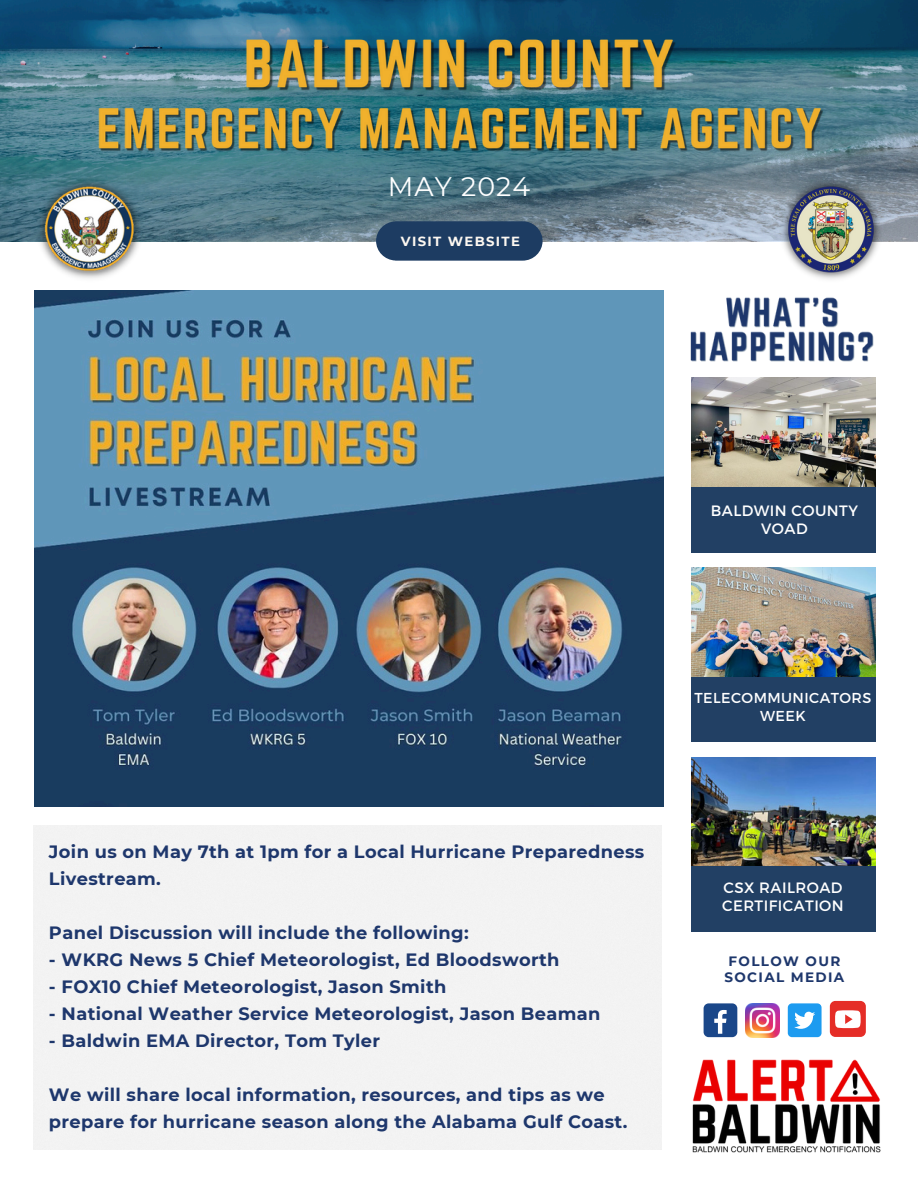
<style>
.page{position:relative;width:918px;height:1188px;background:#fff}
.page>*{position:absolute;margin:0;border:0;box-sizing:border-box;transform-origin:0 0}
.t1{font:26.85px "Montserrat";letter-spacing:.04em;color:#fff}
.t2{font:700 17.85px/27px "Montserrat";letter-spacing:.02em;color:#1e376c}
.t3{font:15px/18px "Montserrat";letter-spacing:.03em;color:#fff;text-align:center}
.t4{font:14.4px/18px "Montserrat";letter-spacing:.03em;color:#fff;text-align:center}
.t5{font:700 13.5px/16.8px "Montserrat";letter-spacing:.1em;color:#1e376c}
.t6{font:700 13.2px "Montserrat";letter-spacing:.1em;color:#fdf8f1}
</style>
<div class="page">
<svg style="left:0;top:0;width:918px;height:241px;background:#447287"></svg>
<img style="left:691px;top:757px;width:185px;height:110px">
<div style="left:691px;top:867px;width:185px;height:65px;background:#224064"></div>
<img style="left:35px;top:174px;width:110px;height:105px">
<img style="left:778px;top:174px;width:107px;height:106px">
<div style="left:376px;top:221px;width:167px;height:40px;background:#1d3c62"></div>
<img style="left:692px;top:1059px;width:189px;height:94px">
<img style="left:244px;top:30px;width:436px;height:68px">
<img style="left:95px;top:98px;width:732px;height:65px">
<img style="left:690px;top:297px;width:184px;height:65px">
<img style="left:691px;top:567px;width:184px;height:111px">
<div style="left:691px;top:678px;width:185px;height:64px;background:#224064"></div>
<img style="left:691px;top:378px;width:185px;height:109px">
<div style="left:691px;top:487px;width:185px;height:65px;background:#224064"></div>
<div style="left:704px;top:1003px;width:33px;height:34px;background:#1a4789;border-radius:5px"></div>
<svg style="left:714px;top:1010px;width:13px;height:24px"></svg>
<img style="left:746px;top:1003px;width:33px;height:34px">
<div style="left:830px;top:1001px;width:36px;height:36px;background:#e52d27;border-radius:5px"></div>
<svg style="left:835px;top:1010px;width:26px;height:18px"></svg>
<div style="left:788px;top:1003px;width:34px;height:34px;background:#1d9bf0;border-radius:4px"></div>
<svg style="left:794px;top:1012px;width:21px;height:17px"></svg>
<img style="left:35px;top:291px;width:629px;height:515px">
<h5 class="t1" style="left:388px;top:170px;width:144px">MAY 2024</h5>
<h5 class="t6" style="left:401px;top:233px;width:120px">VISIT WEBSITE</h5>
<p class="t3" style="left:711px;top:501px;width:149px">BALDWIN COUNTY<br>VOAD</p>
<h2 class="t2" style="left:49px;top:838px;width:597px">Join us on May 7th at 1pm for a Local Hurricane Preparedness<br>Livestream.</h2>
<h4 class="t2" style="left:49px;top:919px;width:421px">Panel Discussion will include the following:</h4>
<h4 class="t2" style="left:49px;top:946px;width:512px">- WKRG News 5 Chief Meteorologist, Ed Bloodsworth</h4>
<h4 class="t2" style="left:49px;top:973px;width:399px">- FOX10 Chief Meteorologist, Jason Smith</h4>
<h4 class="t2" style="left:49px;top:1000px;width:553px">- National Weather Service Meteorologist, Jason Beaman</h4>
<h4 class="t2" style="left:49px;top:1027px;width:333px">- Baldwin EMA Director, Tom Tyler</h4>
<p class="t2" style="left:49px;top:1081px;width:580px">We will share local information, resources, and tips as we prepare for hurricane season along the Alabama Gulf Coast.</p>
<p class="t4" style="left:695px;top:688px;width:178px">TELECOMMUNICATORS<br>WEEK</p>
<p class="t3" style="left:722px;top:878px;width:123px;text-align:left">CSX RAILROAD<br>CERTIFICATION</p>
<h5 class="t5" style="left:724px;top:952px;width:121px">FOLLOW OUR<br>SOCIAL MEDIA</h5>
</div>
